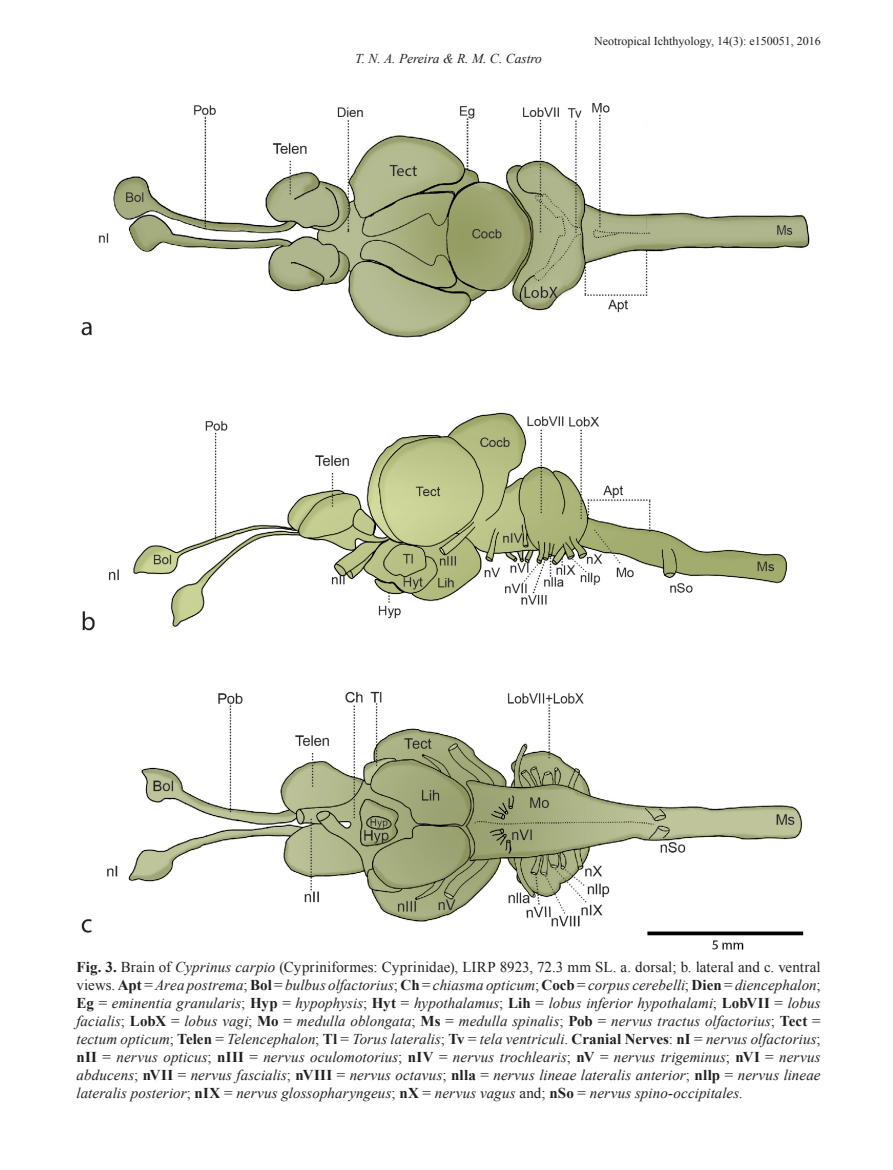
<style>
.page{position:relative;width:893px;height:1170px;background:#fff}
.page>*{position:absolute;margin:0;border:0;box-sizing:border-box;transform-origin:0 0}
.t1{font:italic 15px/18px "Times New Roman";letter-spacing:.01em;color:#231f20;text-align:justify}
.t2{font:italic 13.5px "Times New Roman";color:#231f20}
.t3{font:12px "Times New Roman";color:#231f20}
.s1{font-weight:700;font-style:normal}
.s2{font-style:normal}
</style>
<div class="page">
<img style="left:81px;top:103px;width:729px;height:847px">
<p class="t2" style="left:355px;top:49px;width:188px">T. N. A. Pereira &amp; R. M. C. Castro</p>
<p class="t3" style="left:594px;top:33px;width:228px">Neotropical Ichthyology, 14(3): e150051, 2016</p>
<p class="t1" style="left:76px;top:957px;width:746px"><span class="s1">Fig. 3.</span> <span class="s2">Brain of</span> Cyprinus carpio <span class="s2">(Cypriniformes: Cyprinidae), LIRP 8923, 72.3 mm SL. a. dorsal; b. lateral and c. ventral views.</span> <span class="s1">Apt</span> <span class="s2">=</span> Area postrema<span class="s2">;</span> <span class="s1">Bol</span> <span class="s2">=</span> bulbus olfactorius<span class="s2">;</span> <span class="s1">Ch</span> <span class="s2">=</span> chiasma opticum<span class="s2">;</span> <span class="s1">Cocb</span> <span class="s2">=</span> corpus cerebelli<span class="s2">;</span> <span class="s1">Dien</span> <span class="s2">=</span> diencephalon<span class="s2">; </span><span class="s1">Eg</span> <span class="s2">=</span> eminentia granularis<span class="s2">;</span> <span class="s1">Hyp</span> <span class="s2">=</span> hypophysis<span class="s2">;</span> <span class="s1">Hyt</span> <span class="s2">=</span> hypothalamus<span class="s2">;</span> <span class="s1">Lih</span> <span class="s2">=</span> lobus inferior hypothalami<span class="s2">;</span> <span class="s1">LobVII</span> <span class="s2">=</span> lobus facialis<span class="s2">;</span> <span class="s1">LobX</span> <span class="s2">=</span> lobus vagi<span class="s2">;</span> <span class="s1">Mo</span> <span class="s2">=</span> medulla oblongata<span class="s2">;</span> <span class="s1">Ms</span> <span class="s2">=</span> medulla spinalis<span class="s2">;</span> <span class="s1">Pob</span> <span class="s2">=</span> nervus tractus olfactorius<span class="s2">;</span> <span class="s1">Tect</span> <span class="s2">= </span>tectum opticum<span class="s2">;</span> <span class="s1">Telen</span> <span class="s2">=</span> Telencephalon<span class="s2">;</span> <span class="s1">Tl</span> <span class="s2">=</span> Torus lateralis<span class="s2">;</span> <span class="s1">Tv</span> <span class="s2">=</span> tela ventriculi<span class="s2">.</span> <span class="s1">Cranial Nerves</span><span class="s2">:</span> <span class="s1">nI</span> <span class="s2">=</span> nervus olfactorius<span class="s2">; </span><span class="s1">nII</span> <span class="s2">=</span> nervus opticus<span class="s2">;</span> <span class="s1">nIII</span> <span class="s2">=</span> nervus oculomotorius<span class="s2">;</span> <span class="s1">nIV</span> <span class="s2">=</span> nervus trochlearis<span class="s2">;</span> <span class="s1">nV</span> <span class="s2">=</span> nervus trigeminus<span class="s2">;</span> <span class="s1">nVI</span> <span class="s2">=</span> nervus abducens<span class="s2">;</span> <span class="s1">nVII</span> <span class="s2">=</span> nervus fascialis<span class="s2">;</span> <span class="s1">nVIII</span> <span class="s2">=</span> nervus octavus<span class="s2">;</span> <span class="s1">nlla</span> <span class="s2">=</span> nervus lineae lateralis anterior<span class="s2">;</span> <span class="s1">nllp</span> <span class="s2">=</span> nervus lineae lateralis posterior<span class="s2">;</span> <span class="s1">nIX</span> <span class="s2">=</span> nervus glossopharyngeus<span class="s2">;</span> <span class="s1">nX</span> <span class="s2">=</span> nervus vagus <span class="s2">and;</span> <span class="s1">nSo</span> <span class="s2">=</span> nervus spino-occipitales<span class="s2">.</span></p>
</div>
